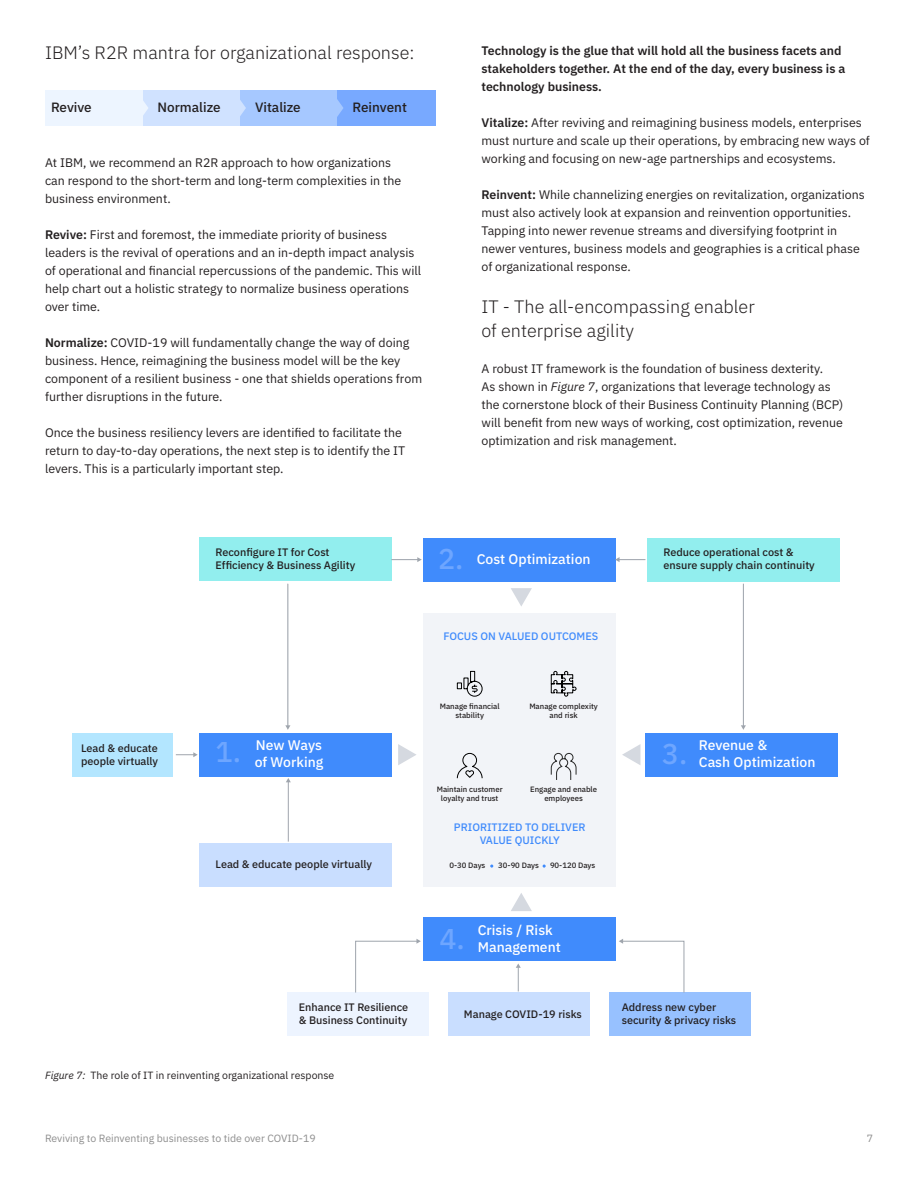
<style>
.page{position:relative;width:918px;height:1188px;background:#fff}
.page>*{position:absolute;margin:0;border:0;box-sizing:border-box;transform-origin:0 0}
.t1{font:500 28.65px "IBM Plex Sans";color:#6ea6ff}
.H1_Header{font:300 18px/24px "IBM Plex Sans";color:#231f20}
.t2{font:500 13.95px/16.8px "IBM Plex Sans";color:#fff}
.H1_Header-2{font:500 13.5px "IBM Plex Sans";color:#231f20}
.H2_Subhead{font:12.3px/18px "IBM Plex Sans";color:#231f20}
.Body_copy{font:12.3px/18px "IBM Plex Sans";color:#231f20}
.H2_Subhead-2{font:600 12.3px/18px "IBM Plex Sans";color:#231f20}
.t3{font:500 10.8px/13px "IBM Plex Sans";color:#231f20}
.t4{font:500 10.8px/13px "IBM Plex Sans";color:#408bfc;text-align:center}
.Figure_caption{font:10.5px "IBM Plex Sans";color:#231f20}
.t5{font:10.5px "IBM Plex Sans";color:#8d8d8d}
.t6{font:500 7.8px/9.3px "IBM Plex Sans";color:#231f20;text-align:center}
.s1{font-weight:600}
.s2{font-style:italic}
</style>
<div class="page">
<div style="left:424px;top:613px;width:192px;height:274px;background:#f2f4f8"></div>
<div style="left:423px;top:538px;width:192px;height:44px;background:#408bfc"></div>
<div style="left:423px;top:917px;width:192px;height:44px;background:#408bfc"></div>
<div style="left:287px;top:992px;width:142px;height:44px;background:#edf4ff"></div>
<div style="left:448px;top:992px;width:142px;height:44px;background:#c9deff"></div>
<div style="left:609px;top:992px;width:142px;height:44px;background:#97c1ff"></div>
<div style="left:73px;top:733px;width:100px;height:44px;background:#b3e6ff"></div>
<div style="left:199px;top:843px;width:192px;height:43px;background:#c9deff"></div>
<div style="left:199px;top:537px;width:192px;height:44px;background:#92eeee"></div>
<div style="left:647px;top:538px;width:192px;height:44px;background:#92eeee"></div>
<div style="left:646px;top:733px;width:192px;height:44px;background:#408bfc"></div>
<div style="left:199px;top:733px;width:192px;height:44px;background:#408bfc"></div>
<svg style="left:391px;top:557px;width:31px;height:5px"></svg>
<svg style="left:615px;top:557px;width:30px;height:5px"></svg>
<hr style="left:743px;top:584px;width:1px;height:142px;background:#9fa5ad">
<svg style="left:741px;top:725px;width:5px;height:5px"></svg>
<hr style="left:288px;top:584px;width:1px;height:142px;background:#9fa5ad">
<svg style="left:285px;top:725px;width:5px;height:5px"></svg>
<svg style="left:355px;top:939px;width:66px;height:54px"></svg>
<svg style="left:619px;top:939px;width:66px;height:54px"></svg>
<svg style="left:516px;top:963px;width:5px;height:28px"></svg>
<svg style="left:176px;top:752px;width:22px;height:5px"></svg>
<hr style="left:288px;top:782px;width:1px;height:60px;background:#9fa5ad">
<svg style="left:286px;top:778px;width:5px;height:4px"></svg>
<svg style="left:398px;top:744px;width:18px;height:21px"></svg>
<svg style="left:622px;top:744px;width:18px;height:21px"></svg>
<svg style="left:511px;top:588px;width:21px;height:18px"></svg>
<svg style="left:511px;top:893px;width:21px;height:18px"></svg>
<svg style="left:551px;top:753px;width:26px;height:27px"></svg>
<svg style="left:457px;top:753px;width:26px;height:26px"></svg>
<svg style="left:457px;top:671px;width:26px;height:26px"></svg>
<svg style="left:551px;top:671px;width:26px;height:26px"></svg>
<div style="left:334px;top:90px;width:102px;height:36px;background:#78a9ff"></div>
<div style="left:238px;top:90px;width:99px;height:36px;background:#a6c8ff"></div>
<div style="left:141px;top:90px;width:99px;height:36px;background:#d0e2ff"></div>
<div style="left:45px;top:90px;width:97px;height:36px;background:#edf5ff"></div>
<svg style="left:142px;top:98px;width:6px;height:20px"></svg>
<svg style="left:240px;top:100px;width:6px;height:16px"></svg>
<svg style="left:337px;top:99px;width:6px;height:18px"></svg>
<p class="H1_Header" style="left:45px;top:39px;width:371px">IBM’s R2R mantra for organizational response:</p>
<p class="H1_Header-2" style="left:51px;top:97px;width:42px">Revive</p>
<p class="H1_Header-2" style="left:158px;top:97px;width:65px">Normalize</p>
<p class="H1_Header-2" style="left:255px;top:97px;width:47px">Vitalize</p>
<p class="H1_Header-2" style="left:352px;top:97px;width:56px">Reinvent</p>
<p class="Body_copy" style="left:45px;top:153px;width:358px">At IBM, we recommend an R2R approach to how organizations can respond to the short-term and long-term complexities in the business environment.</p>
<p class="H2_Subhead" style="left:45px;top:225px;width:378px"><span class="s1">Revive:</span> First and foremost, the immediate priority of business leaders is the revival of operations and an in-depth impact analysis of operational and financial repercussions of the pandemic. This will help chart out a holistic strategy to normalize business operations over time.</p>
<p class="H2_Subhead" style="left:45px;top:333px;width:379px"><span class="s1">Normalize:</span> COVID-19 will fundamentally change the way of doing business. Hence, reimagining the business model will be the key component of a resilient business - one that shields operations from further disruptions in the future.</p>
<p class="H2_Subhead" style="left:45px;top:423px;width:362px">Once the business resiliency levers are identified to facilitate the return to day-to-day operations, the next step is to identify the IT levers. This is a particularly important step.</p>
<p class="H2_Subhead-2" style="left:482px;top:40px;width:365px">Technology is the glue that will hold all the business facets and stakeholders together. At the end of the day, every business is a technology business.</p>
<p class="Body_copy" style="left:482px;top:112px;width:390px"><span class="s1">Vitalize:</span> After reviving and reimagining business models, enterprises must nurture and scale up their operations, by embracing new ways of working and focusing on new-age partnerships and ecosystems.</p>
<p class="H2_Subhead" style="left:482px;top:184px;width:385px"><span class="s1">Reinvent:</span> While channelizing energies on revitalization, organizations must also actively look at expansion and reinvention opportunities.<br>Tapping into newer revenue streams and diversifying footprint in newer ventures, business models and geographies is a critical phase of organizational response.</p>
<p class="H1_Header" style="left:482px;top:293px;width:275px">IT - The all-encompassing enabler of enterprise agility</p>
<p class="H2_Subhead" style="left:482px;top:358px;width:363px">A robust IT framework is the foundation of business dexterity.<br>As shown in <span class="s2">Figure 7</span>, organizations that leverage technology as the cornerstone block of their Business Continuity Planning (BCP) will benefit from new ways of working, cost optimization, revenue optimization and risk management.</p>
<p class="t3" style="left:216px;top:545px;width:141px">Reconfigure IT for Cost<br>Efficiency &amp; Business Agility</p>
<p class="t1" style="left:438px;top:536px;width:27px">2.</p>
<p class="t2" style="left:477px;top:550px;width:115px">Cost Optimization</p>
<p class="t3" style="left:663px;top:545px;width:153px">Reduce operational cost &amp; ensure supply chain continuity</p>
<p class="t4" style="left:443px;top:628px;width:156px">FOCUS ON VALUED OUTCOMES</p>
<p class="t6" style="left:440px;top:701px;width:61px">Manage financial stability</p>
<p class="t6" style="left:529px;top:701px;width:70px">Manage complexity and risk</p>
<p class="t3" style="left:81px;top:741px;width:79px">Lead &amp; educate people virtually</p>
<p class="t2" style="left:256px;top:736px;width:68px">New Ways</p>
<p class="t2" style="left:216px;top:753px;width:109px"><sup>1.</sup> of Working</p>
<p class="t2" style="left:699px;top:736px;width:70px">Revenue &amp;</p>
<p class="t2" style="left:662px;top:753px;width:155px"><sup>3.</sup> Cash Optimization</p>
<p class="t6" style="left:437px;top:784px;width:68px">Maintain customer loyalty and trust</p>
<p class="t6" style="left:530px;top:784px;width:69px">Engage and enable employees</p>
<p class="t4" style="left:454px;top:820px;width:133px">PRIORITIZED TO DELIVER<br>VALUE QUICKLY</p>
<p class="t3" style="left:216px;top:856px;width:158px">Lead &amp; educate people virtually</p>
<p class="t6" style="left:449px;top:860px;width:38px">0-30 Days</p>
<p class="t6" style="left:498px;top:860px;width:42px">30-90 Days</p>
<p class="t6" style="left:550px;top:860px;width:47px">90-120 Days</p>
<p class="t1" style="left:439px;top:916px;width:27px">4.</p>
<p class="t2" style="left:478px;top:920px;width:85px">Crisis / Risk<br>Management</p>
<p class="t3" style="left:299px;top:1000px;width:111px">Enhance IT Resilience &amp; Business Continuity</p>
<p class="t3" style="left:464px;top:1006px;width:119px">Manage COVID-19 risks</p>
<p class="t3" style="left:622px;top:1000px;width:116px">Address new cyber security &amp; privacy risks</p>
<p class="Figure_caption" style="left:45px;top:1067px;width:291px"><span class="s2">Figure 7:</span> The role of IT in reinventing organizational response</p>
<p class="t5" style="left:45px;top:1130px;width:272px">Reviving to Reinventing businesses to tide over COVID-19</p>
<p class="t5" style="left:867px;top:1130px;width:8px">7</p>
</div>
